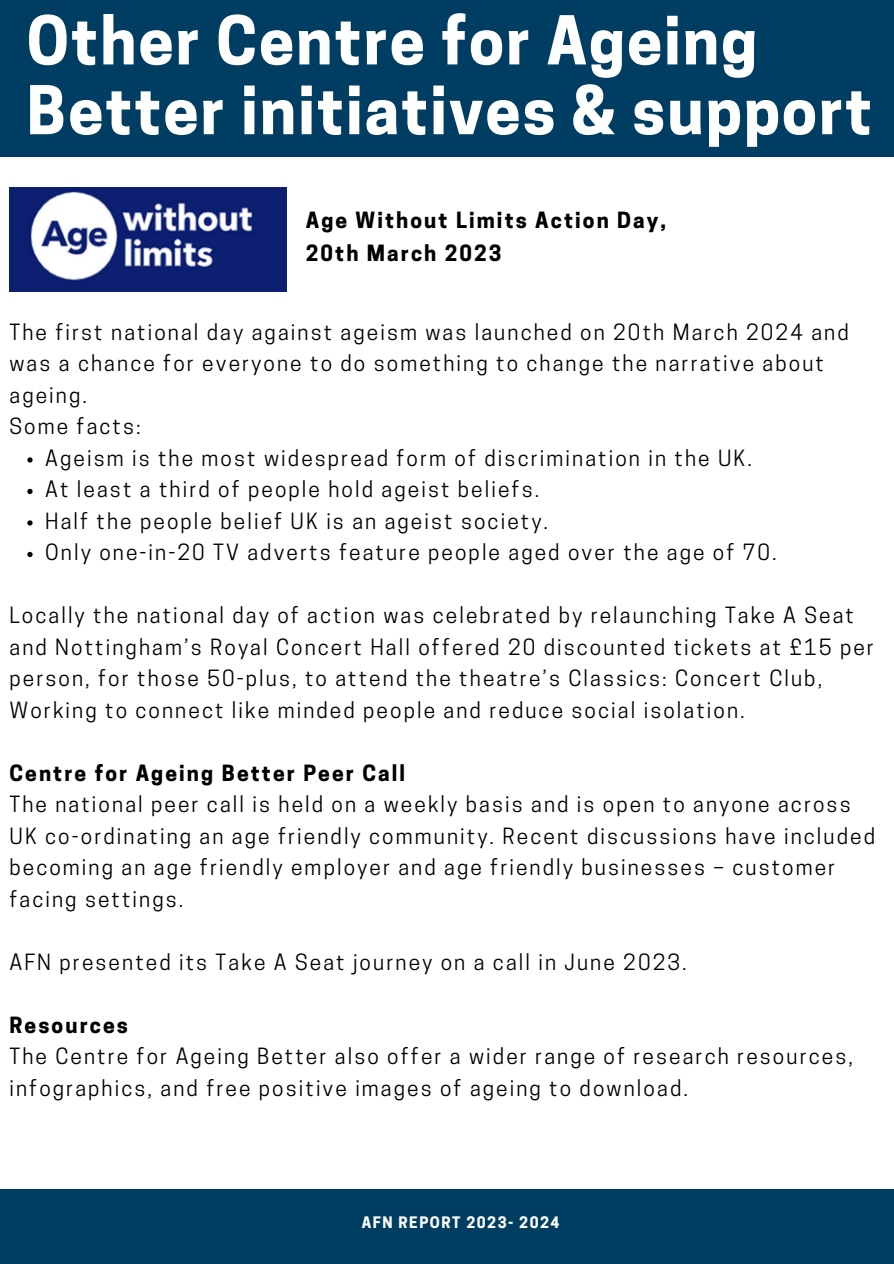
<style>
.page{position:relative;width:894px;height:1264px;background:#fff}
.page>*{position:absolute;margin:0;border:0;box-sizing:border-box;transform-origin:0 0}
.t1{font:700 63px/69.8px "Cooper Hewitt";letter-spacing:.03em;color:#fff}
.t2{font:21px/31.5px "Cooper Hewitt";letter-spacing:.1em;color:#000}
.t3{font:700 21px/32.7px "Cooper Hewitt";letter-spacing:.1em;color:#000}
.t4{font:700 14.85px "Cooper Hewitt";letter-spacing:.1em;color:#fff}
.s1{font-weight:700}
</style>
<div class="page">
<div style="left:0;top:0;width:893px;height:157px;background:#003d62"></div>
<div style="left:0;top:1189px;width:893px;height:74px;background:#003d62"></div>
<img style="left:9px;top:188px;width:277px;height:103px">
<svg style="left:27px;top:457px;width:6px;height:5px"></svg>
<svg style="left:27px;top:489px;width:6px;height:5px"></svg>
<svg style="left:27px;top:520px;width:6px;height:5px"></svg>
<svg style="left:27px;top:552px;width:6px;height:5px"></svg>
<h2 class="t1" style="left:27px;top:14px;width:846px">Other Centre for Ageing<br>Better initiatives &amp; support</h2>
<h2 class="t3" style="left:306px;top:206px;width:362px">Age Without Limits Action Day,<br>20th March 2023</h2>
<h2 class="t2" style="left:9px;top:319px;width:840px">The first national day against ageism was launched on 20th March 2024 and was a chance for everyone to do something to change the narrative about ageing.<br>Some facts:</h2>
<p class="t2" style="left:45px;top:444px;width:708px">Ageism is the most widespread form of discrimination in the UK.</p>
<p class="t2" style="left:45px;top:476px;width:495px">At least a third of people hold ageist beliefs.</p>
<p class="t2" style="left:45px;top:507px;width:504px">Half the people belief UK is an ageist society.</p>
<p class="t2" style="left:45px;top:539px;width:733px">Only one-in-20 TV adverts feature people aged over the age of 70.</p>
<h2 class="t2" style="left:9px;top:602px;width:865px">Locally the national day of action was celebrated by relaunching Take A Seat and Nottingham’s Royal Concert Hall offered 20 discounted tickets at £15 per person, for those 50-plus, to attend the theatre’s Classics: Concert Club, Working to connect like minded people and reduce social isolation.</h2>
<h1 class="t2" style="left:9px;top:759px;width:866px"><span class="s1">Centre for Ageing Better Peer Call<br></span>The national peer call is held on a weekly basis and is open to anyone across UK co-ordinating an age friendly community. Recent discussions have included becoming an age friendly employer and age friendly businesses – customer facing settings.</h1>
<p class="t2" style="left:9px;top:948px;width:678px">AFN presented its Take A Seat journey on a call in June 2023.</p>
<h2 class="t2" style="left:9px;top:1011px;width:844px"><span class="s1">Resources<br></span>The Centre for Ageing Better also offer a wider range of research resources, infographics, and free positive images of ageing to download.</h2>
<h2 class="t4" style="left:361px;top:1217px;width:199px">AFN REPORT 2023- 2024</h2>
</div>
